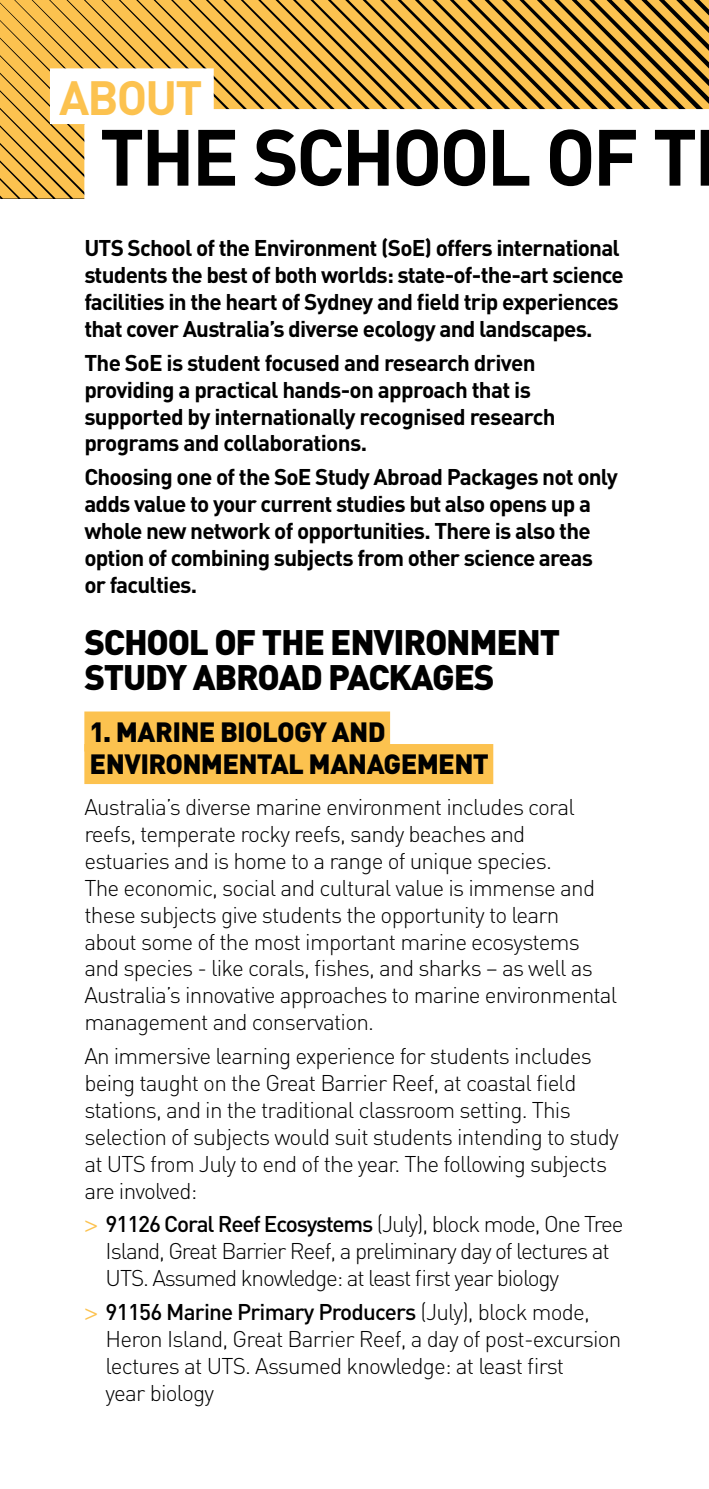
<style>
.page{position:relative;width:709px;height:1489px;background:#fff}
.page>*{position:absolute;margin:0;border:0;box-sizing:border-box;transform-origin:0 0}
.t1{font:700 78.25px "DIN";color:#000}
.t2{font:700 47.5px "DIN";color:#fcc24f}
.t3{font:900 35px/35px "DIN";letter-spacing:-.035em;color:#000}
.t4{font:900 27.5px/32.5px "DIN";letter-spacing:-.025em;color:#000}
.t5{font:300 22.5px/26.8px "DIN";letter-spacing:-.035em;color:#000}
.t6{font:700 22.5px/26.8px "DIN";letter-spacing:-.035em;color:#000}
.s1{font-family:"Helvetica Neue";font-weight:400;color:#fcc24f}
.s2{font-weight:500}
</style>
<div class="page">
<svg style="left:0;top:0;width:709px;height:199px;background:#c7993e"></svg>
<div style="left:84px;top:109px;width:625px;height:92px;background:#fff"></div>
<div style="left:84px;top:711px;width:306px;height:40px;background:#fcc24f"></div>
<div style="left:84px;top:744px;width:409px;height:40px;background:#fcc24f"></div>
<div style="left:50px;top:68px;width:164px;height:56px;background:#fff"></div>
<h2 class="t2" style="left:59px;top:67px;width:86px">About</h2>
<h1 class="t1" style="left:100px;top:106px;width:582px">the School of t</h1>
<p class="t6" style="left:84px;top:234px;width:541px">UTS School of the Environment (SoE) offers international students the best of both worlds: state-of-the-art science facilities in the heart of Sydney and field trip experiences that cover Australia’s diverse ecology and landscapes.</p>
<p class="t6" style="left:84px;top:348px;width:473px">The SoE is student focused and research driven providing a practical hands-on approach that is supported by internationally recognised research programs and collaborations.</p>
<p class="t6" style="left:84px;top:463px;width:535px">Choosing one of the SoE Study Abroad Packages not only adds value to your current studies but also opens up a whole new network of opportunities. There is also the option of combining subjects from other science areas or faculties.</p>
<h3 class="t3" style="left:84px;top:622px;width:477px">SCHOOL OF THE ENVIRONMENT<br>STUDY ABROAD PACKAGES</h3>
<p class="t4" style="left:90px;top:713px;width:401px">1. MARINE BIOLOGY AND<br>ENVIRONMENTAL MANAGEMENT</p>
<p class="t5" style="left:84px;top:793px;width:534px">Australia’s diverse marine environment includes coral reefs, temperate rocky reefs, sandy beaches and<br>estuaries and is home to a range of unique species.<br>The economic, social and cultural value is immense and these subjects give students the opportunity to learn about some of the most important marine ecosystems and species - like corals, fishes, and sharks – as well as Australia’s innovative approaches to marine environmental management and conservation.</p>
<p class="t5" style="left:84px;top:1042px;width:536px">An immersive learning experience for students includes being taught on the Great Barrier Reef, at coastal field stations, and in the traditional classroom setting. This selection of subjects would suit students intending to study at UTS from July to end of the year. The following subjects are involved:</p>
<p class="t5" style="left:106px;top:1210px;width:519px;text-indent:-21px"><span class="s1">&gt;</span> <span class="s2">91126 Coral Reef Ecosystems</span> (July), block mode, One Tree<br>Island, Great Barrier Reef, a preliminary day of lectures at<br>UTS. Assumed knowledge: at least first year biology</p>
<p class="t5" style="left:106px;top:1298px;width:517px;text-indent:-21px"><span class="s1">&gt;</span> <span class="s2">91156 Marine Primary Producers</span> (July), block mode, Heron Island, Great Barrier Reef, a day of post-excursion lectures at UTS. Assumed knowledge: at least first<br>year biology</p>
</div>
